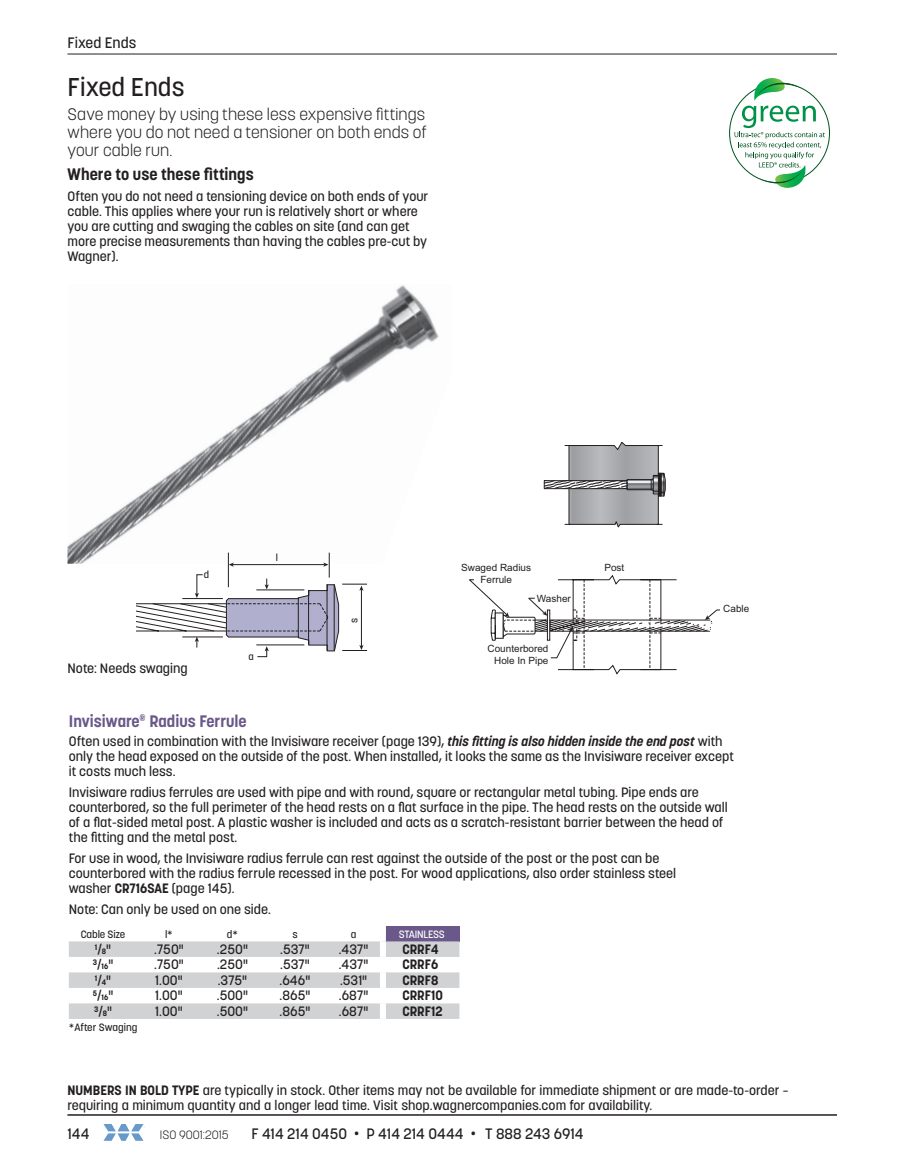
<style>
.page{position:relative;width:918px;height:1175px;background:#fff}
.page>*{position:absolute;margin:0;border:0;box-sizing:border-box;transform-origin:0 0}
.t1{font:500 25.5px "Korolev";color:#231f20}
.t2{font:300 16.5px/18px "Korolev";letter-spacing:.005em;color:#231f20;text-align:justify}
.t3{font:700 16.5px "Korolev";color:#695889}
.t4{font:700 16.5px "Korolev";letter-spacing:.005em;color:#231f20}
.t5{font:500 15px "Korolev";color:#231f20}
.t6{font:500 13.5px/15px "Korolev";color:#231f20}
.t7{font:700 13.5px "Korolev";color:#231f20}
.t8{font:300 12px "Korolev";color:#231f20}
.t9{font:500 10.5px "Korolev";letter-spacing:-.01em;color:#231f20}
.t10{font:500 10.5px "Korolev";letter-spacing:-.02em;color:#fff}
.t11{font:10.05px/12px "Arial";color:#231f20;text-align:center}
.t12{font:500 10.05px "Korolev";color:#231f20}
.t13{font:700 7.8px "Korolev";color:#231f20}
.s1{font-weight:700;font-style:italic}
.s2{font-weight:700}
.s3{font-weight:500;font-size:13.5px}
</style>
<div class="page">
<hr style="left:68px;top:54px;width:769px;height:1px;background:#231f20">
<img style="left:68px;top:285px;width:371px;height:279px">
<div style="left:544px;top:480px;width:83px;height:9px;border:1px solid #231f20"></div>
<svg style="left:544px;top:480px;width:21px;height:8px"></svg>
<svg style="left:565px;top:442px;width:101px;height:85px;background:#acacaf"></svg>
<svg style="left:655px;top:477px;width:3px;height:15px"></svg>
<div style="left:653px;top:475px;width:8px;height:19px;border:1px solid #231f20"></div>
<hr style="left:658px;top:473px;width:3px;height:23px;background:#231f20">
<svg style="left:730px;top:83px;width:100px;height:100px"></svg>
<svg style="left:735px;top:78px;width:90px;height:110px"></svg>
<svg style="left:469px;top:575px;width:251px;height:100px"></svg>
<svg style="left:137px;top:552px;width:230px;height:105px"></svg>
<svg style="left:104px;top:1124px;width:41px;height:16px"></svg>
<hr style="left:68px;top:1114px;width:769px;height:1px;background:#231f20">
<div style="left:383px;top:926px;width:76px;height:15px;background:#695889"></div>
<svg style="left:69px;top:941px;width:390px;height:77px"></svg>
<div style="left:380px;top:926px;width:6px;height:15px;background:#fff"></div>
<div style="left:380px;top:941px;width:6px;height:16px;background:#fff"></div>
<div style="left:380px;top:957px;width:6px;height:15px;background:#fff"></div>
<div style="left:380px;top:972px;width:6px;height:16px;background:#fff"></div>
<div style="left:380px;top:988px;width:6px;height:15px;background:#fff"></div>
<div style="left:380px;top:1003px;width:6px;height:15px;background:#fff"></div>
<p class="t5" style="left:68px;top:34px;width:70px">Fixed Ends</p>
<h1 class="t1" style="left:68px;top:71px;width:118px">Fixed Ends</h1>
<p class="t2" style="left:68px;top:106px;width:361px">Save money by using these less expensive fittings where you do not need a tensioner on both ends of your cable run.</p>
<p class="t4" style="left:68px;top:164px;width:188px">Where to use these fittings</p>
<p class="t6" style="left:68px;top:189px;width:362px">Often you do not need a tensioning device on both ends of your cable. This applies where your run is relatively short or where you are cutting and swaging the cables on site (and can get more precise measurements than having the cables pre-cut by Wagner).</p>
<p class="t12" style="left:204px;top:568px;width:7px">d</p>
<p class="t6" style="left:68px;top:661px;width:122px">Note: Needs swaging</p>
<p class="t12" style="left:276px;top:551px;width:4px">l</p>
<p class="t12" style="left:248px;top:650px;width:7px">a</p>
<p class="t12" style="left:348px;top:623px;width:7px;rotate:-90deg">s</p>
<p class="t11" style="left:461px;top:562px;width:71px">Swaged Radius<br>Ferrule</p>
<p class="t11" style="left:537px;top:592px;width:35px">Washer</p>
<p class="t11" style="left:488px;top:642px;width:62px;text-align:right">Counterbored<br>Hole In Pipe</p>
<p class="t11" style="left:604px;top:562px;width:21px">Post</p>
<p class="t11" style="left:723px;top:603px;width:28px">Cable</p>
<p class="t3" style="left:69px;top:710px;width:179px">Invisiware<sup>®</sup> Radius Ferrule</p>
<p class="t6" style="left:69px;top:733px;width:667px">Often used in combination with the Invisiware receiver (page 139), <span class="s1">this fitting is also hidden inside the end post</span> with only the head exposed on the outside of the post. When installed, it looks the same as the Invisiware receiver except it costs much less.</p>
<p class="t6" style="left:69px;top:784px;width:660px">Invisiware radius ferrules are used with pipe and with round, square or rectangular metal tubing. Pipe ends are counterbored, so the full perimeter of the head rests on a flat surface in the pipe. The head rests on the outside wall of a flat-sided metal post. A plastic washer is included and acts as a scratch-resistant barrier between the head of the fitting and the metal post.</p>
<p class="t6" style="left:69px;top:850px;width:609px">For use in wood, the Invisiware radius ferrule can rest against the outside of the post or the post can be counterbored with the radius ferrule recessed in the post. For wood applications, also order stainless steel washer <span class="s2">CR716SAE</span> (page 145).</p>
<p class="t6" style="left:69px;top:901px;width:204px">Note: Can only be used on one side.</p>
<p class="t9" style="left:81px;top:927px;width:46px">Cable Size</p>
<p class="t9" style="left:165px;top:927px;width:9px">l*</p>
<p class="t9" style="left:227px;top:927px;width:13px">d*</p>
<p class="t9" style="left:292px;top:927px;width:7px">s</p>
<p class="t9" style="left:351px;top:927px;width:7px">a</p>
<p class="t10" style="left:399px;top:927px;width:47px">STAINLESS</p>
<p class="t13" style="left:95px;top:944px;width:18px">1<span class="s3">/</span>8<span class="s3">"</span></p>
<p class="t6" style="left:154px;top:941px;width:31px">.750"</p>
<p class="t6" style="left:217px;top:941px;width:32px">.250"</p>
<p class="t6" style="left:280px;top:941px;width:31px">.537"</p>
<p class="t6" style="left:339px;top:941px;width:31px">.437"</p>
<p class="t7" style="left:402px;top:940px;width:38px">CRRF4</p>
<p class="t13" style="left:93px;top:961px;width:22px">3<span class="s3">/</span>16<span class="s3">"</span></p>
<p class="t6" style="left:154px;top:957px;width:31px">.750"</p>
<p class="t6" style="left:217px;top:957px;width:32px">.250"</p>
<p class="t6" style="left:280px;top:957px;width:31px">.537"</p>
<p class="t6" style="left:339px;top:957px;width:31px">.437"</p>
<p class="t7" style="left:402px;top:956px;width:37px">CRRF6</p>
<p class="t13" style="left:95px;top:975px;width:18px">1<span class="s3">/</span>4<span class="s3">"</span></p>
<p class="t6" style="left:155px;top:972px;width:29px">1.00"</p>
<p class="t6" style="left:218px;top:972px;width:31px">.375"</p>
<p class="t6" style="left:280px;top:972px;width:32px">.646"</p>
<p class="t6" style="left:340px;top:972px;width:29px">.531"</p>
<p class="t7" style="left:402px;top:971px;width:38px">CRRF8</p>
<p class="t13" style="left:93px;top:992px;width:22px">5<span class="s3">/</span>16<span class="s3">"</span></p>
<p class="t6" style="left:155px;top:988px;width:29px">1.00"</p>
<p class="t6" style="left:217px;top:988px;width:33px">.500"</p>
<p class="t6" style="left:280px;top:988px;width:32px">.865"</p>
<p class="t6" style="left:339px;top:988px;width:31px">.687"</p>
<p class="t7" style="left:402px;top:987px;width:42px">CRRF10</p>
<p class="t13" style="left:94px;top:1006px;width:19px">3<span class="s3">/</span>8<span class="s3">"</span></p>
<p class="t6" style="left:155px;top:1003px;width:29px">1.00"</p>
<p class="t6" style="left:217px;top:1003px;width:33px">.500"</p>
<p class="t6" style="left:280px;top:1003px;width:32px">.865"</p>
<p class="t6" style="left:339px;top:1003px;width:31px">.687"</p>
<p class="t7" style="left:402px;top:1002px;width:42px">CRRF12</p>
<p class="t9" style="left:69px;top:1020px;width:70px">*After Swaging</p>
<p class="t6" style="left:68px;top:1082px;width:722px"><span class="s2">NUMBERS IN BOLD TYPE</span> are typically in stock. Other items may not be available for immediate shipment or are made-to-order – requiring a minimum quantity and a longer lead time. Visit shop.wagnercompanies.com for availability.</p>
<p class="t5" style="left:68px;top:1124px;width:24px">144</p>
<p class="t8" style="left:160px;top:1127px;width:70px">ISO 9001:2015</p>
<p class="t5" style="left:251px;top:1124px;width:334px">F 414 214 0450 <sup>•</sup> P 414 214 0444 <sup>•</sup> T 888 243 6914</p>
</div>
